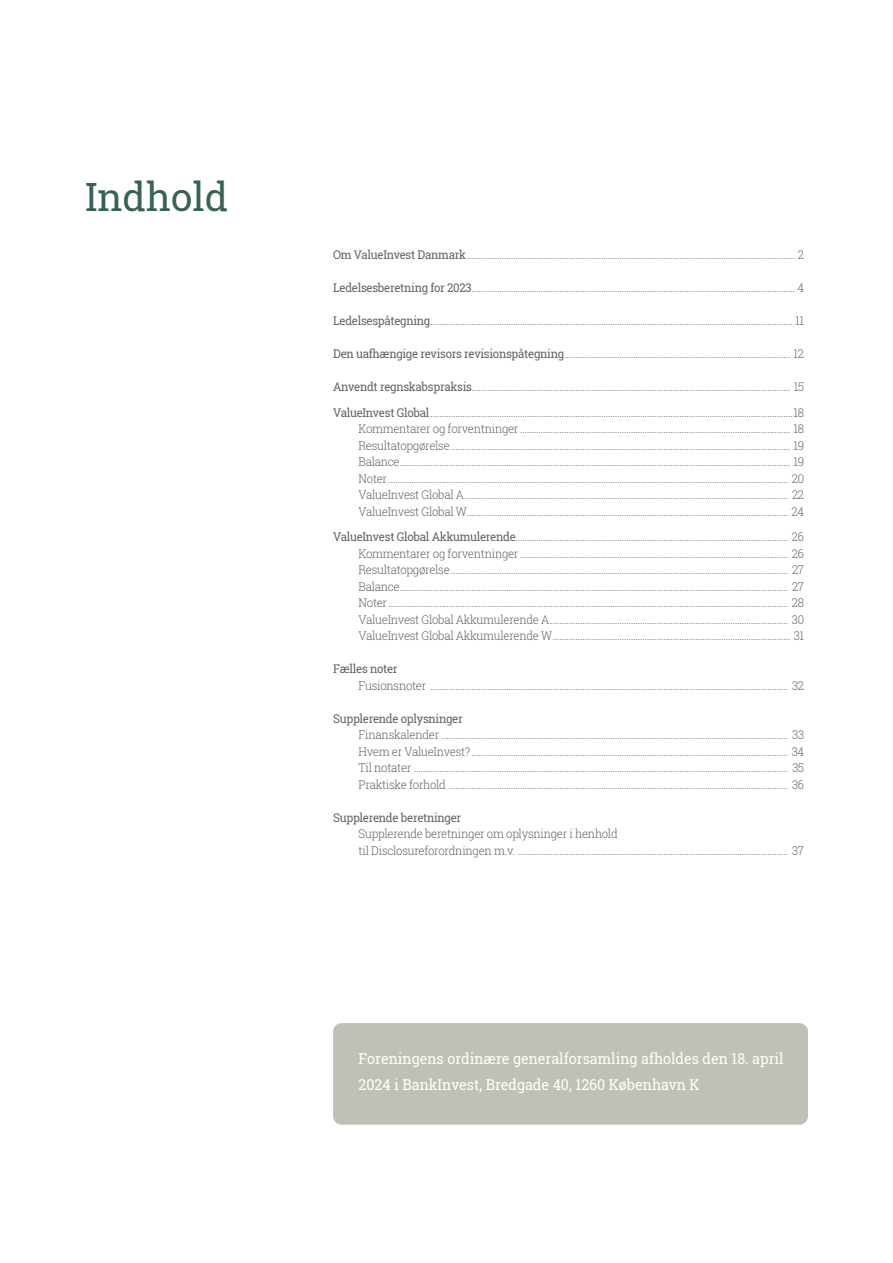
<style>
.page{position:relative;width:893px;height:1263px;background:#fff}
.page>*{position:absolute;margin:0;border:0;box-sizing:border-box;transform-origin:0 0}
.t1{font:39px "Roboto Slab";letter-spacing:-.005em;color:#376357}
.Brødtekst_fed{font:15px/25.5px "Roboto Slab";color:#fff;scale:.95 1}
.Brødtekst{font:300 12px/16.5px "Roboto Slab";letter-spacing:-.025em;color:#636366;scale:.95 1}
.Brødtekst-2{font:12px "Roboto Slab";letter-spacing:-.025em;color:#636366;scale:.95 1}
.s1{font-weight:400}
</style>
<div class="page">
<div style="left:333px;top:1023px;width:475px;height:102px;background:#bec1b5;border-radius:9px"></div>
<p class="t1" style="left:85px;top:170px;width:145px">Indhold</p>
<p class="Brødtekst" style="left:333px;top:246px;width:497px"><span class="s1">Om ValueInvest Danmark</span>.............................................................................................................................................. 2</p>
<p class="Brødtekst" style="left:333px;top:279px;width:497px"><span class="s1">Ledelsesberetning for 2023</span>............................................................................................................................................ 4</p>
<p class="Brødtekst" style="left:333px;top:312px;width:497px"><span class="s1">Ledelsespåtegning</span>............................................................................................................................................................. 11</p>
<p class="Brødtekst" style="left:333px;top:345px;width:497px"><span class="s1">Den uafhængige revisors revisionspåtegning</span>.................................................................................................. 12</p>
<p class="Brødtekst" style="left:333px;top:378px;width:497px"><span class="s1">Anvendt regnskabspraksis</span>.......................................................................................................................................... 15</p>
<p class="Brødtekst" style="left:333px;top:404px;width:497px"><span class="s1">ValueInvest Global</span>.............................................................................................................................................................18</p>
<p class="Brødtekst" style="left:359px;top:420px;width:470px">Kommentarer og forventninger ..................................................................................................................... 18</p>
<p class="Brødtekst" style="left:359px;top:437px;width:470px">Resultatopgørelse................................................................................................................................................... 19</p>
<p class="Brødtekst" style="left:359px;top:453px;width:470px">Balance......................................................................................................................................................................... 19</p>
<p class="Brødtekst" style="left:359px;top:470px;width:470px">Noter ............................................................................................................................................................................. 20</p>
<p class="Brødtekst" style="left:359px;top:486px;width:470px">ValueInvest Global A............................................................................................................................................ 22</p>
<p class="Brødtekst" style="left:359px;top:503px;width:470px">ValueInvest Global W........................................................................................................................................... 24</p>
<p class="Brødtekst" style="left:333px;top:528px;width:497px"><span class="s1">ValueInvest Global Akkumulerende</span>...................................................................................................................... 26</p>
<p class="Brødtekst" style="left:359px;top:545px;width:470px">Kommentarer og forventninger .................................................................................................................... 26</p>
<p class="Brødtekst" style="left:359px;top:561px;width:470px">Resultatopgørelse.................................................................................................................................................. 27</p>
<p class="Brødtekst" style="left:359px;top:578px;width:470px">Balance........................................................................................................................................................................ 27</p>
<p class="Brødtekst" style="left:359px;top:594px;width:470px">Noter ............................................................................................................................................................................. 28</p>
<p class="Brødtekst" style="left:359px;top:611px;width:470px">ValueInvest Global Akkumulerende A....................................................................................................... 30</p>
<p class="Brødtekst" style="left:359px;top:627px;width:470px">ValueInvest Global Akkumulerende W....................................................................................................... 31</p>
<p class="Brødtekst-2" style="left:333px;top:661px;width:70px">Fælles noter</p>
<p class="Brødtekst" style="left:359px;top:677px;width:470px">Fusionsnoter ........................................................................................................................................................... 32</p>
<p class="Brødtekst-2" style="left:333px;top:710px;width:138px">Supplerende oplysninger</p>
<p class="Brødtekst" style="left:359px;top:726px;width:470px">Finanskalender ...................................................................................................................................................... 33</p>
<p class="Brødtekst" style="left:359px;top:743px;width:470px">Hvem er ValueInvest? ......................................................................................................................................... 34</p>
<p class="Brødtekst" style="left:359px;top:759px;width:470px">Til notater .................................................................................................................................................................. 35</p>
<p class="Brødtekst" style="left:359px;top:776px;width:470px">Praktiske forhold ................................................................................................................................................... 36</p>
<p class="Brødtekst-2" style="left:333px;top:809px;width:136px">Supplerende beretninger</p>
<p class="Brødtekst" style="left:359px;top:825px;width:470px">Supplerende beretninger om oplysninger i henhold<br>til Disclosureforordningen m.v. ..................................................................................................................... 37</p>
<p class="Brødtekst_fed" style="left:359px;top:1046px;width:449px">Foreningens ordinære generalforsamling afholdes den 18. april<br>2024 i BankInvest, Bredgade 40, 1260 København K</p>
</div>
